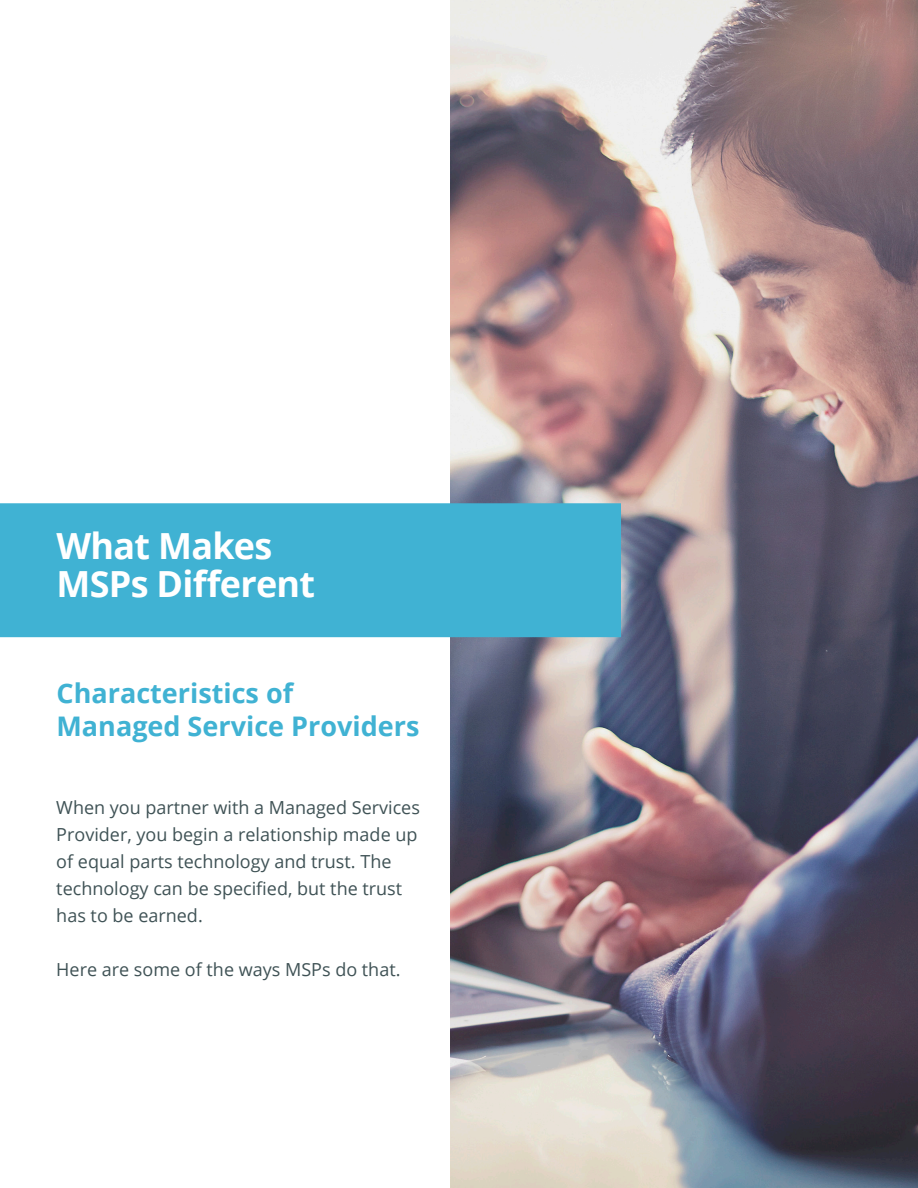
<style>
.page{position:relative;width:918px;height:1188px;background:#fff}
.page>*{position:absolute;margin:0;border:0;box-sizing:border-box;transform-origin:0 0}
.t1{font:700 36px "Open Sans";letter-spacing:-.02em;color:#fff}
.t2{font:700 27px/32.4px "Open Sans";color:#40b2d3}
.t3{font:18px/27px "Open Sans";color:#3f5255}
</style>
<div class="page">
<img style="left:450px;top:0;width:468px;height:1188px">
<div style="left:0;top:503px;width:621px;height:134px;background:#40b2d3"></div>
<p class="t1" style="left:57px;top:521px;width:217px">What Makes</p>
<p class="t1" style="left:57px;top:558px;width:260px">MSPs Different</p>
<p class="t2" style="left:57px;top:677px;width:364px">Characteristics of<br>Managed Service Providers</p>
<p class="t3" style="left:56px;top:794px;width:365px">When you partner with a Managed Services Provider, you begin a relationship made up of equal parts technology and trust. The technology can be specified, but the trust has to be earned.</p>
<p class="t3" style="left:56px;top:956px;width:346px">Here are some of the ways MSPs do that.</p>
</div>
